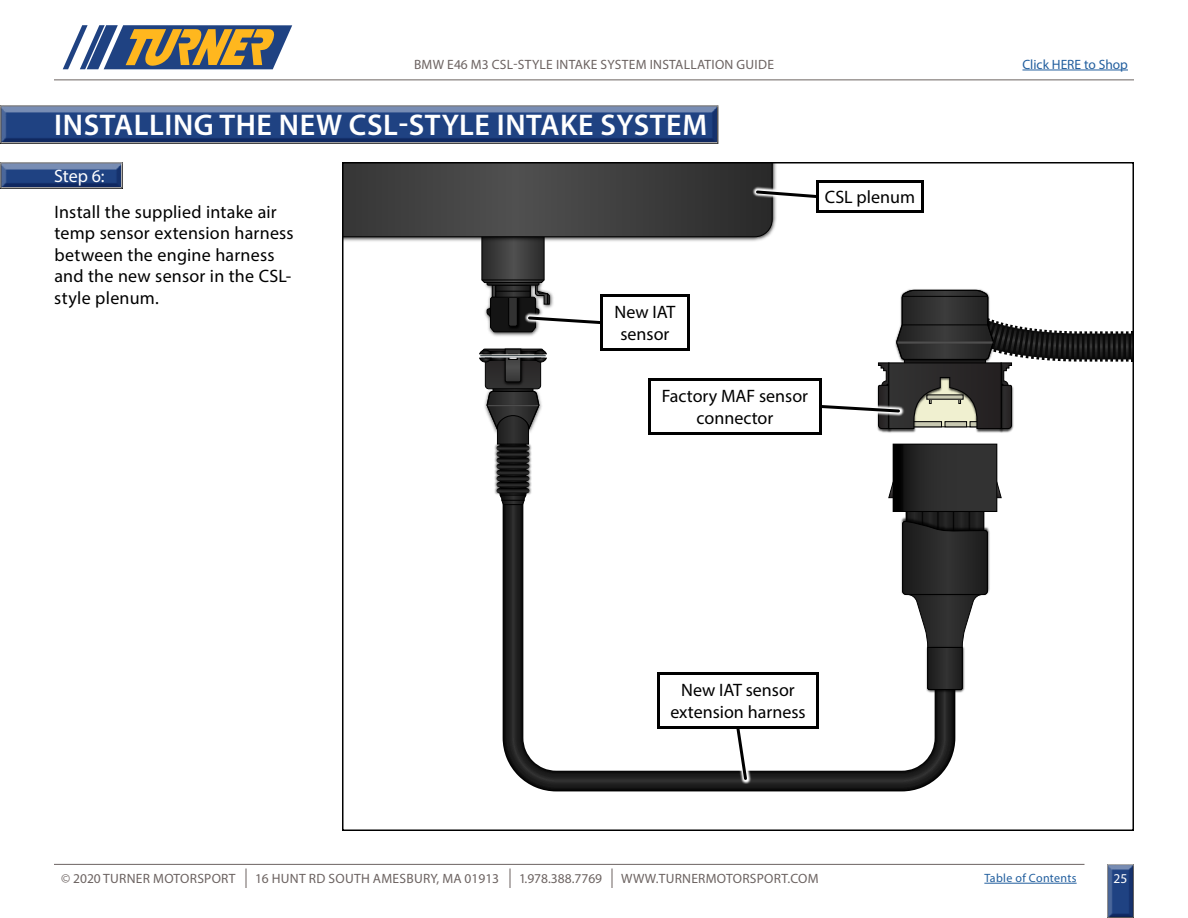
<style>
.page{position:relative;width:1188px;height:918px;background:#fff}
.page>*{position:absolute;margin:0;border:0;box-sizing:border-box;transform-origin:0 0}
.t1{font:600 30px "Myriad Pro";letter-spacing:.02em;color:#fff}
.t2{font:18px/21.6px "Myriad Pro";letter-spacing:.01em;color:#000;text-align:center}
.t3{font:18px "Myriad Pro";color:#fff}
.t4{font:13.5px "Myriad Pro";letter-spacing:.02em;color:#6c6361}
.t5{font:13.5px "Myriad Pro";color:#215e9e}
.t6{font:13.5px "Myriad Pro";color:#6c6361}
.t7{font:13.5px "Myriad Pro";color:#fff}
.t8{font:12px "Myriad Pro";letter-spacing:.025em;color:#215e9e}
</style>
<div class="page">
<hr style="left:54px;top:80px;width:1080px;height:1px;background:#6c6361">
<hr style="left:984px;top:883px;width:93px;height:1px;background:#215e9e">
<hr style="left:54px;top:864px;width:1030px;height:1px;background:#6c6361">
<svg style="left:612px;top:868px;width:1px;height:20px"></svg>
<svg style="left:246px;top:868px;width:1px;height:20px"></svg>
<svg style="left:510px;top:868px;width:1px;height:20px"></svg>
<svg style="left:63px;top:25px;width:229px;height:44px;background:#8f8875"></svg>
<div style="left:1101px;top:861px;width:39px;height:57px;background:#000;opacity:.75"></div>
<hr style="left:1022px;top:70px;width:106px;height:1px;background:#215e9e">
<div style="left:0;top:101px;width:726px;height:43px;background:#000;opacity:.75"></div>
<div style="left:0;top:158px;width:131px;height:31px;background:#000;opacity:.75"></div>
<svg style="left:503px;top:505px;width:452px;height:286px"></svg>
<svg style="left:908px;top:512px;width:74px;height:4px"></svg>
<svg style="left:895px;top:505px;width:100px;height:5px"></svg>
<div style="left:893px;top:444px;width:104px;height:68px;border:1px solid #000"></div>
<img style="left:899px;top:516px;width:91px;height:80px">
<img style="left:924px;top:690px;width:40px;height:4px">
<svg style="left:902px;top:520px;width:86px;height:170px"></svg>
<div style="left:653px;top:668px;width:170px;height:65px;background:#fff"></div>
<svg style="left:728px;top:733px;width:23px;height:51px"></svg>
<svg style="left:730px;top:729px;width:19px;height:53px"></svg>
<div style="left:657px;top:672px;width:162px;height:57px;border:3px solid #000"></div>
<svg style="left:343px;top:163px;width:790px;height:342px"></svg>
<div style="left:650px;top:380px;width:170px;height:54px;background:#fff"></div>
<div style="left:648px;top:378px;width:174px;height:57px;border:3px solid #000"></div>
<p class="t4" style="left:414px;top:56px;width:361px">BMW E46 M3 CSL-STYLE INTAKE SYSTEM INSTALLATION GUIDE</p>
<p class="t5" style="left:1022px;top:56px;width:107px">Click HERE to Shop</p>
<h1 class="t1" style="left:54px;top:106px;width:654px">INSTALLING THE NEW CSL-STYLE INTAKE SYSTEM</h1>
<p class="t3" style="left:54px;top:164px;width:52px">Step 6:</p>
<p class="t2" style="left:54px;top:200px;width:241px;text-align:left">Install the supplied intake air temp sensor extension harness between the engine harness and the new sensor in the CSL&shy;style plenum.</p>
<p class="t2" style="left:615px;top:301px;width:62px">New IAT sensor</p>
<p class="t2" style="left:825px;top:185px;width:92px">CSL plenum</p>
<p class="t2" style="left:662px;top:385px;width:148px">Factory MAF sensor connector</p>
<p class="t2" style="left:670px;top:679px;width:137px">New IAT sensor extension harness</p>
<p class="t4" style="left:61px;top:870px;width:176px">© 2020 TURNER MOTORSPORT</p>
<p class="t4" style="left:255px;top:870px;width:246px">16 HUNT RD SOUTH AMESBURY, MA 01913</p>
<p class="t6" style="left:519px;top:870px;width:85px">1.978.388.7769</p>
<p class="t4" style="left:621px;top:870px;width:199px">WWW.TURNERMOTORSPORT.COM</p>
<p class="t8" style="left:984px;top:871px;width:94px">Table of Contents</p>
<p class="t7" style="left:1114px;top:870px;width:15px">25</p>
</div>
